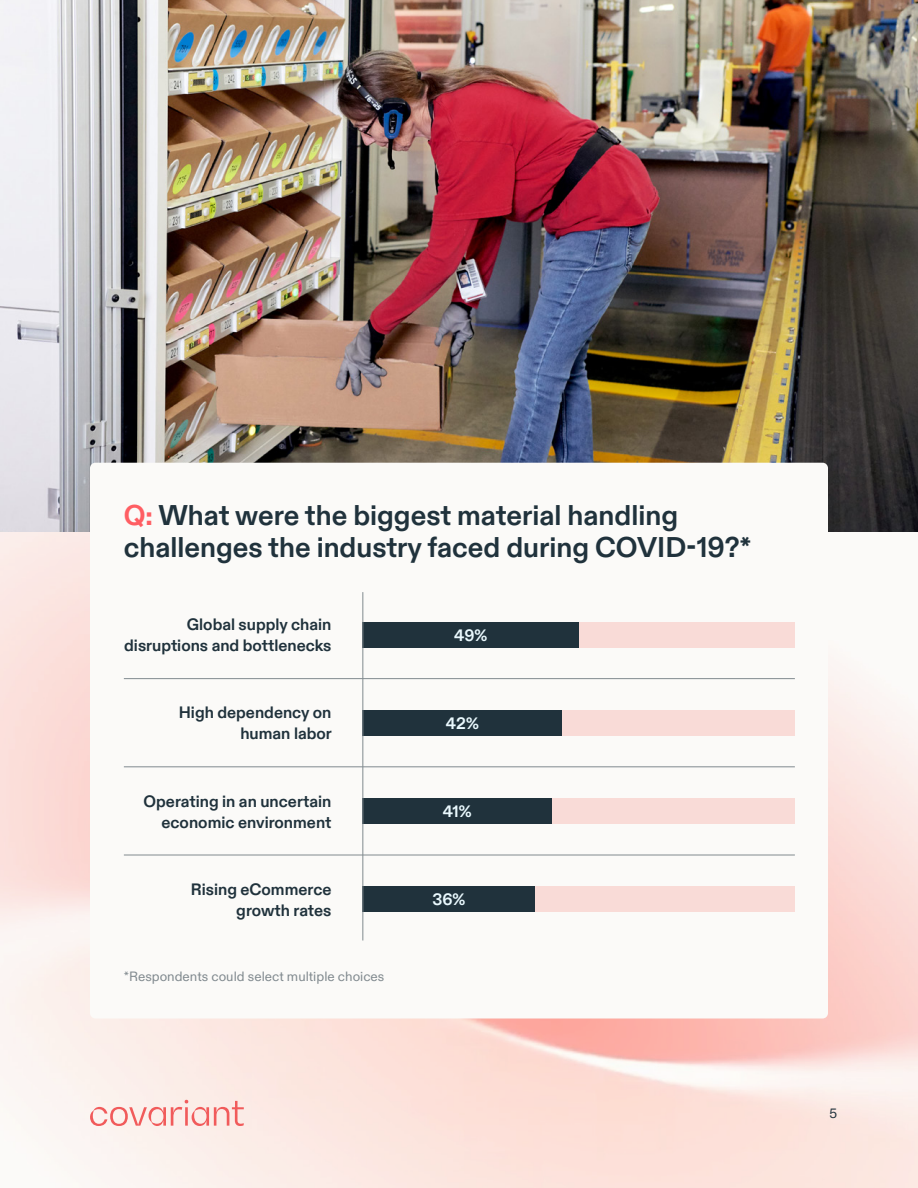
<style>
.page{position:relative;width:918px;height:1188px;background:#fff}
.page>*{position:absolute;margin:0;border:0;box-sizing:border-box;transform-origin:0 0}
.t1{font:700 28.5px/31.5px "ABC Diatype";color:#20323c}
._2-Body{font:700 16.5px/21px "ABC Diatype";color:#20323c;text-align:right}
._2-graph_s{font:700 16.5px "ABC Diatype";color:#eaf9fe}
.body_de-emphasized{font:13.5px "ABC Diatype";color:#818a8f}
.t2{font:13.5px "ABC Diatype";color:#20323c}
.s1{color:#ff5e63}
</style>
<div class="page">
<img style="left:0;top:0;width:918px;height:532px">
<div style="left:90px;top:463px;width:738px;height:555px;background:#fbfaf8;border-radius:5px"></div>
<div style="left:370px;top:622px;width:425px;height:26px;background:#f9dbd7"></div>
<div style="left:362px;top:622px;width:217px;height:26px;background:#20323c"></div>
<div style="left:370px;top:710px;width:425px;height:26px;background:#f9dbd7"></div>
<div style="left:362px;top:710px;width:200px;height:26px;background:#20323c"></div>
<div style="left:370px;top:798px;width:425px;height:26px;background:#f9dbd7"></div>
<div style="left:362px;top:798px;width:190px;height:26px;background:#20323c"></div>
<div style="left:370px;top:886px;width:425px;height:26px;background:#f9dbd7"></div>
<div style="left:362px;top:886px;width:173px;height:26px;background:#20323c"></div>
<hr style="left:362px;top:592px;width:1px;height:348px;background:#818a8f">
<hr style="left:124px;top:678px;width:671px;height:1px;background:#818a8f">
<hr style="left:124px;top:766px;width:671px;height:1px;background:#818a8f">
<hr style="left:124px;top:855px;width:671px;height:1px;background:#818a8f">
<svg style="left:90px;top:1100px;width:154px;height:26px;background:#f8ccc9"></svg>
<p class="t1" style="left:124px;top:501px;width:629px"><span class="s1">Q:</span> What were the biggest material handling challenges the industry faced during COVID-19?*</p>
<p class="_2-Body" style="left:124px;top:615px;width:209px">Global supply chain disruptions and bottlenecks</p>
<p class="_2-graph_s" style="left:454px;top:625px;width:35px">49%</p>
<p class="_2-Body" style="left:179px;top:703px;width:155px">High dependency on human labor</p>
<p class="_2-graph_s" style="left:446px;top:714px;width:34px">42%</p>
<p class="_2-Body" style="left:144px;top:791px;width:189px">Operating in an uncertain economic environment</p>
<p class="_2-graph_s" style="left:443px;top:802px;width:30px">41%</p>
<p class="_2-Body" style="left:191px;top:879px;width:142px">Rising eCommerce growth rates</p>
<p class="_2-graph_s" style="left:432px;top:890px;width:35px">36%</p>
<p class="body_de-emphasized" style="left:124px;top:968px;width:262px">*Respondents could select multiple choices</p>
<p class="t2" style="left:830px;top:1105px;width:9px">5</p>
</div>
